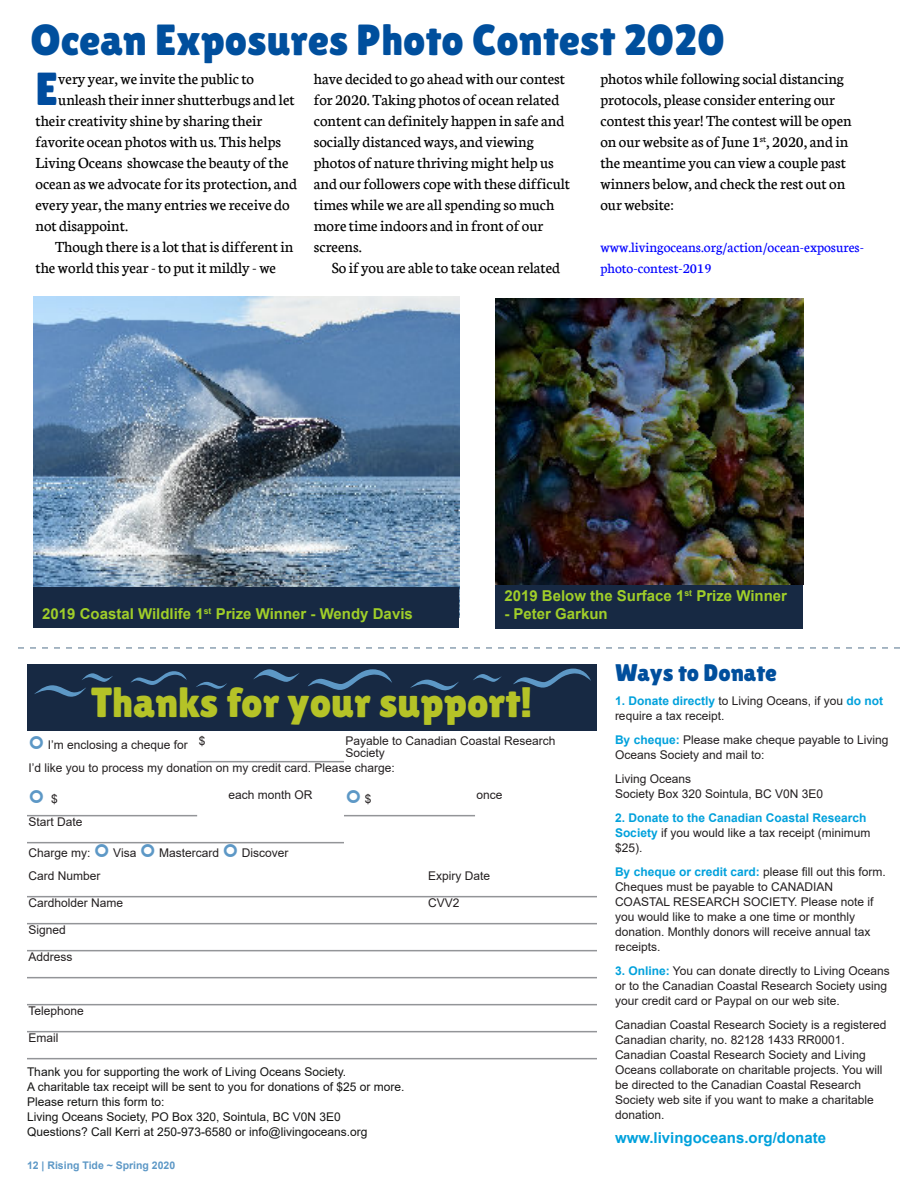
<style>
.page{position:relative;width:918px;height:1188px;background:#fff}
.page>*{position:absolute;margin:0;border:0;box-sizing:border-box;transform-origin:0 0}
.t1{font:46.2px "Lilita One";color:#004c9e}
.t2{font:43.5px "Lilita One";color:#004f9d}
.t3{font:42px "Lilita One";color:#b5c327}
.t4{font:24px "Lilita One";color:#004f9d}
.t5{font:16.5px/21px "Neuton";color:#000}
.t6{font:700 15px "Arial";color:#a0ce29}
.t7{font:15px/21px "Neuton";color:#00f}
.t8{font:700 15px "Arial";color:#00a1dc}
.t9{font:12px/15px "Arial";color:#231f20}
.t10{font:12px/15px "Arial";color:#141413}
.t11{font:700 12px/15px "Arial";color:#00a1dc}
.t12{font:700 10.5px "Arial";color:#5d98c6}
.s1{font-weight:700;color:#00a1dc}
.s2{font-weight:400;color:#231f20}
</style>
<div class="page">
<svg style="left:18px;top:647px;width:882px;height:2px"></svg>
<div style="left:27px;top:664px;width:570px;height:67px;background:#172943"></div>
<hr style="left:197px;top:761px;width:147px;height:1px;background:#939598">
<hr style="left:27px;top:815px;width:170px;height:1px;background:#939598">
<hr style="left:344px;top:815px;width:131px;height:1px;background:#939598">
<hr style="left:27px;top:842px;width:317px;height:1px;background:#939598">
<hr style="left:27px;top:896px;width:570px;height:1px;background:#939598">
<hr style="left:27px;top:923px;width:570px;height:1px;background:#939598">
<hr style="left:27px;top:950px;width:570px;height:1px;background:#939598">
<hr style="left:27px;top:977px;width:570px;height:1px;background:#939598">
<hr style="left:27px;top:1004px;width:570px;height:1px;background:#939598">
<hr style="left:27px;top:1031px;width:570px;height:1px;background:#939598">
<hr style="left:27px;top:1058px;width:570px;height:1px;background:#939598">
<svg style="left:308px;top:669px;width:84px;height:21px"></svg>
<svg style="left:513px;top:669px;width:78px;height:19px"></svg>
<svg style="left:131px;top:671px;width:56px;height:14px"></svg>
<svg style="left:410px;top:679px;width:49px;height:12px"></svg>
<svg style="left:196px;top:682px;width:31px;height:7px"></svg>
<svg style="left:253px;top:669px;width:46px;height:13px"></svg>
<svg style="left:34px;top:673px;width:79px;height:24px"></svg>
<svg style="left:473px;top:674px;width:29px;height:8px"></svg>
<div style="left:495px;top:581px;width:308px;height:47px;background:#172943"></div>
<img style="left:33px;top:296px;width:426px;height:291px">
<div style="left:33px;top:587px;width:426px;height:41px;background:#172943"></div>
<img style="left:495px;top:299px;width:308px;height:285px">
<h2 class="t2" style="left:31px;top:15px;width:696px">Ocean Exposures Photo Contest 2020</h2>
<h1 class="t1" style="left:35px;top:62px;width:24px">E</h1>
<h3 class="t5" style="left:58px;top:67px;width:197px">very year, we invite the public to</h3>
<h3 class="t5" style="left:58px;top:88px;width:238px">unleash their inner shutterbugs and let</h3>
<h3 class="t5" style="left:35px;top:109px;width:229px">their creativity shine by sharing their</h3>
<h3 class="t5" style="left:35px;top:130px;width:247px">favorite ocean photos with us. This helps</h3>
<h3 class="t5" style="left:35px;top:151px;width:255px">Living Oceans showcase the beauty of the</h3>
<h3 class="t5" style="left:35px;top:172px;width:263px">ocean as we advocate for its protection, and</h3>
<h3 class="t5" style="left:35px;top:193px;width:256px">every year, the many entries we receive do</h3>
<h3 class="t5" style="left:35px;top:214px;width:94px">not disappoint.</h3>
<h3 class="t5" style="left:55px;top:235px;width:240px">Though there is a lot that is different in</h3>
<h3 class="t5" style="left:35px;top:256px;width:242px">the world this year - to put it mildly - we</h3>
<p class="t5" style="left:314px;top:67px;width:258px">have decided to go ahead with our contest for 2020. Taking photos of ocean related content can definitely happen in safe and socially distanced ways, and viewing photos of nature thriving might help us and our followers cope with these difficult times while we are all spending so much more time indoors and in front of our screens.</p>
<h3 class="t5" style="left:332px;top:256px;width:230px">So if you are able to take ocean related</h3>
<p class="t5" style="left:600px;top:67px;width:253px">photos while following social distancing protocols, please consider entering our contest this year! The contest will be open on our website as of June 1<sup>st</sup>, 2020, and in the meantime you can view a couple past winners below, and check the rest out on our website:</p>
<p class="t7" style="left:600px;top:236px;width:265px">www.livingoceans.org/action/ocean-exposures&shy;photo-contest-2019</p>
<p class="t6" style="left:42px;top:608px;width:372px">2019 Coastal Wildlife 1<sup>st</sup> Prize Winner - Wendy Davis</p>
<p class="t6" style="left:504px;top:590px;width:284px">2019 Below the Surface 1<sup>st</sup> Prize Winner</p>
<p class="t6" style="left:504px;top:608px;width:105px">- Peter Garkun</p>
<h3 class="t3" style="left:91px;top:679px;width:443px">Thanks for your support!</h3>
<p class="t9" style="left:48px;top:738px;width:159px">I’m enclosing a cheque for $</p>
<p class="t9" style="left:345px;top:736px;width:212px;line-height:12px">Payable to Canadian Coastal Research<br>Society</p>
<p class="t9" style="left:28px;top:761px;width:368px">I’d like you to process my donation on my credit card. Please charge:</p>
<p class="t9" style="left:51px;top:792px;width:8px">$</p>
<p class="t9" style="left:229px;top:788px;width:86px">each month OR</p>
<p class="t9" style="left:365px;top:792px;width:8px">$</p>
<p class="t9" style="left:477px;top:788px;width:28px">once</p>
<p class="t9" style="left:28px;top:815px;width:56px">Start Date</p>
<p class="t9" style="left:28px;top:846px;width:64px">Charge my:</p>
<p class="t9" style="left:113px;top:846px;width:25px">Visa</p>
<p class="t9" style="left:159px;top:846px;width:62px">Mastercard</p>
<p class="t9" style="left:242px;top:846px;width:48px">Discover</p>
<p class="t9" style="left:28px;top:869px;width:74px">Card Number</p>
<p class="t9" style="left:428px;top:869px;width:64px">Expiry Date</p>
<p class="t9" style="left:28px;top:896px;width:96px">Cardholder Name</p>
<p class="t9" style="left:428px;top:896px;width:33px">CVV2</p>
<p class="t9" style="left:28px;top:923px;width:39px">Signed</p>
<p class="t9" style="left:28px;top:950px;width:46px">Address</p>
<p class="t9" style="left:28px;top:1004px;width:57px">Telephone</p>
<p class="t9" style="left:28px;top:1031px;width:32px">Email</p>
<p class="t10" style="left:27px;top:1066px;width:379px">Thank you for supporting the work of Living Oceans Society.<br>A charitable tax receipt will be sent to you for donations of $25 or more.<br>Please return this form to:<br>Living Oceans Society, PO Box 320, Sointula, BC V0N 3E0<br>Questions? Call Kerri at 250-973-6580 or info@livingoceans.org</p>
<p class="t12" style="left:27px;top:1161px;width:150px">12 | Rising Tide ~ Spring 2020</p>
<h3 class="t4" style="left:615px;top:659px;width:163px">Ways to Donate</h3>
<p class="t9" style="left:615px;top:695px;width:270px"><span class="s1">1. Donate directly</span> to Living Oceans, if you <span class="s1">do not </span>require a tax receipt.</p>
<p class="t9" style="left:615px;top:734px;width:275px"><span class="s1">By cheque:</span> Please make cheque payable to Living<br>Oceans Society and mail to:</p>
<p class="t9" style="left:615px;top:773px;width:210px">Living Oceans<br>Society Box 320 Sointula, BC V0N 3E0</p>
<p class="t11" style="left:615px;top:812px;width:257px">2. Donate to the Canadian Coastal Research<br>Society <span class="s2">if you would like a tax receipt (minimum $25).</span></p>
<p class="t9" style="left:615px;top:866px;width:272px"><span class="s1">By cheque or credit card:</span> please fill out this form.<br>Cheques must be payable to CANADIAN COASTAL RESEARCH SOCIETY. Please note if you would like to make a one time or monthly donation. Monthly donors will receive annual tax receipts.</p>
<p class="t9" style="left:615px;top:965px;width:276px"><span class="s1">3. Online:</span> You can donate directly to Living Oceans or to the Canadian Coastal Research Society using your credit card or Paypal on our web site.</p>
<p class="t9" style="left:615px;top:1019px;width:273px">Canadian Coastal Research Society is a registered Canadian charity, no. 82128 1433 RR0001.<br>Canadian Coastal Research Society and Living Oceans collaborate on charitable projects. You will be directed to the Canadian Coastal Research Society web site if you want to make a charitable donation.</p>
<p class="t8" style="left:615px;top:1132px;width:213px">www.livingoceans.org/donate</p>
</div>
